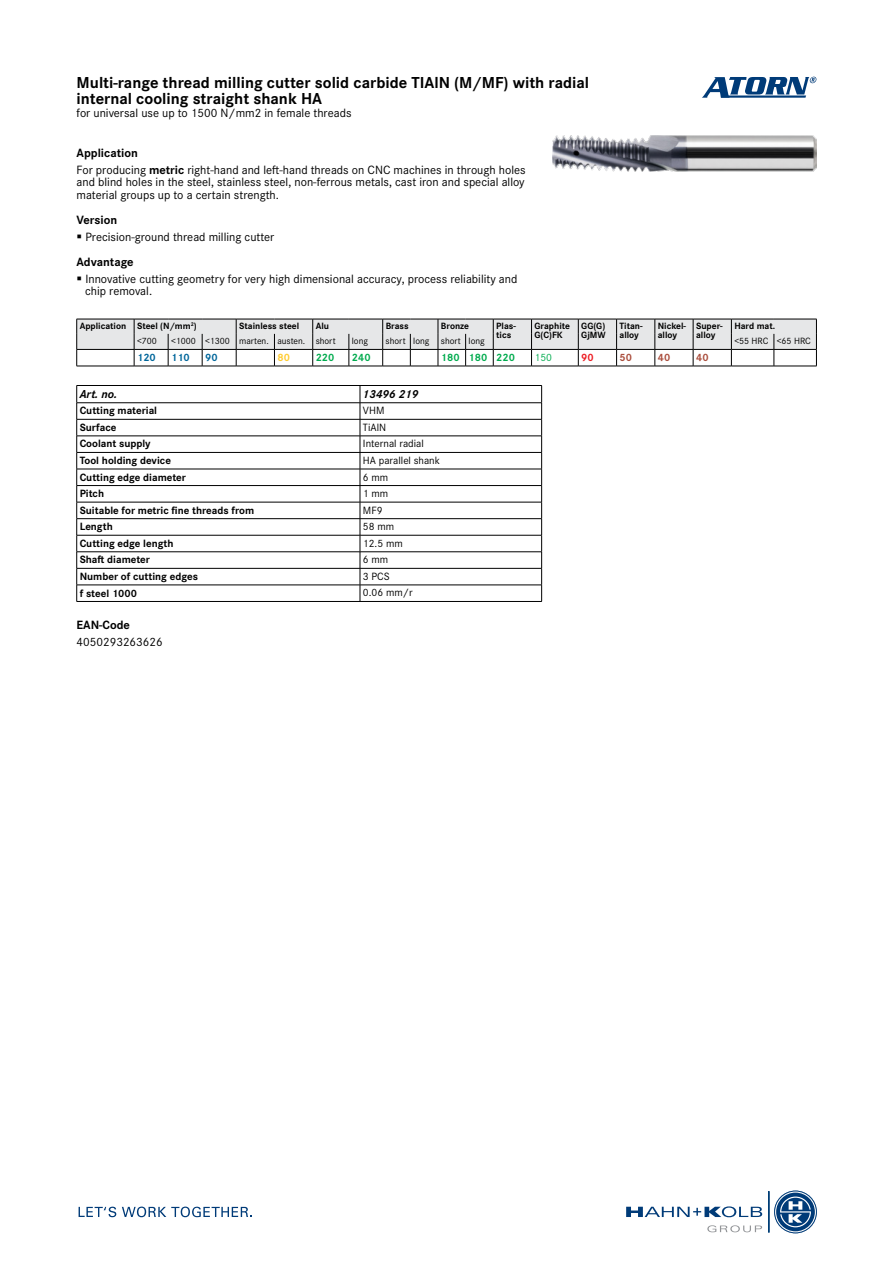
<style>
.page{position:relative;width:893px;height:1263px;background:#fff}
.page>*{position:absolute;margin:0;border:0;box-sizing:border-box;transform-origin:0 0}
.t1{font:700 16.5px/16.5px "Corporate S Pro";color:#000}
.t2{font:12.45px/12.5px "Corporate S Pro";color:#000}
.t3{font:12.45px "Corporate S";color:#000}
.t4{font:700 12.45px "Corporate S Pro";color:#000}
.t5{font:italic 700 12px "Corporate S Pro";color:#000}
.t6{font:700 10.95px "Corporate S Pro";color:#000}
.t7{font:10.95px "Corporate S Pro";color:#000}
.t8{font:700 10.95px "Corporate S Pro";color:#00ab4e}
.t9{font:700 10.95px "Corporate S Pro";color:#00669b}
.t10{font:700 10.95px "Corporate S Pro";color:#aa4e3d}
.t11{font:10.95px "Corporate S Pro";color:#00ab4e}
.t12{font:700 10.95px "Corporate S Pro";color:#ffcc31}
.t13{font:700 10.95px "Corporate S Pro";color:#ed1d24}
.t14{font:700 9.45px/9.4px "Corporate S Pro";color:#000}
.t15{font:9.45px "Corporate S Pro";color:#000}
.s1{font-weight:700}
</style>
<div class="page">
<img style="left:553px;top:136px;width:263px;height:35px">
<svg style="left:702px;top:77px;width:114px;height:21px"></svg>
<svg style="left:626px;top:1206px;width:136px;height:11px"></svg>
<hr style="left:768px;top:1191px;width:1px;height:41px;background:#003b78">
<svg style="left:775px;top:1191px;width:41px;height:42px"></svg>
<div style="left:774px;top:1191px;width:42px;height:42px;border:2px solid #fff;border-radius:50%"></div>
<div style="left:774px;top:1191px;width:42px;height:42px;border:1px solid #003b78;border-radius:50%"></div>
<svg style="left:707px;top:1225px;width:55px;height:7px"></svg>
<svg style="left:79px;top:1207px;width:37px;height:10px"></svg>
<svg style="left:122px;top:1206px;width:130px;height:11px"></svg>
<svg style="left:76px;top:319px;width:741px;height:48px"></svg>
<hr style="left:774px;top:366px;width:43px;height:1px;background:#000">
<hr style="left:77px;top:385px;width:283px;height:1px;background:#000">
<hr style="left:360px;top:385px;width:182px;height:1px;background:#000">
<hr style="left:77px;top:402px;width:283px;height:1px;background:#000">
<hr style="left:360px;top:402px;width:182px;height:1px;background:#000">
<hr style="left:77px;top:419px;width:283px;height:1px;background:#000">
<hr style="left:360px;top:419px;width:182px;height:1px;background:#000">
<hr style="left:77px;top:436px;width:283px;height:1px;background:#000">
<hr style="left:360px;top:436px;width:182px;height:1px;background:#000">
<hr style="left:77px;top:452px;width:283px;height:1px;background:#000">
<hr style="left:360px;top:452px;width:182px;height:1px;background:#000">
<hr style="left:77px;top:469px;width:283px;height:1px;background:#000">
<hr style="left:360px;top:469px;width:182px;height:1px;background:#000">
<hr style="left:77px;top:485px;width:283px;height:1px;background:#000">
<hr style="left:360px;top:485px;width:182px;height:1px;background:#000">
<hr style="left:77px;top:502px;width:283px;height:1px;background:#000">
<hr style="left:360px;top:502px;width:182px;height:1px;background:#000">
<hr style="left:77px;top:518px;width:283px;height:1px;background:#000">
<hr style="left:360px;top:518px;width:182px;height:1px;background:#000">
<hr style="left:77px;top:535px;width:283px;height:1px;background:#000">
<hr style="left:360px;top:535px;width:182px;height:1px;background:#000">
<hr style="left:77px;top:551px;width:283px;height:1px;background:#000">
<hr style="left:360px;top:551px;width:182px;height:1px;background:#000">
<hr style="left:77px;top:568px;width:283px;height:1px;background:#000">
<hr style="left:360px;top:568px;width:182px;height:1px;background:#000">
<hr style="left:77px;top:585px;width:283px;height:1px;background:#000">
<svg style="left:76px;top:386px;width:1px;height:215px"></svg>
<hr style="left:77px;top:601px;width:283px;height:1px;background:#000">
<hr style="left:360px;top:585px;width:182px;height:1px;background:#000">
<svg style="left:360px;top:386px;width:1px;height:215px"></svg>
<svg style="left:541px;top:386px;width:1px;height:215px"></svg>
<hr style="left:360px;top:601px;width:182px;height:1px;background:#000">
<h1 class="t1" style="left:77px;top:73px;width:514px">Multi-range thread milling cutter solid carbide TIAlN (M/MF) with radial internal cooling straight shank HA</h1>
<p class="t3" style="left:77px;top:103px;width:276px">for universal use up to 1500 N/mm2 in female threads</p>
<p class="t2" style="left:77px;top:143px;width:451px;line-height:16.8px"><span class="s1">Application<br></span>For producing <span class="s1">metric</span> right-hand and left-hand threads on CNC machines in through holes</p>
<p class="t2" style="left:77px;top:175px;width:450px">and blind holes in the steel, stainless steel, non-ferrous metals, cast iron and special alloy material groups up to a certain strength.</p>
<p class="t4" style="left:77px;top:210px;width:42px">Version</p>
<p class="t2" style="left:85px;top:230px;width:191px">Precision-ground thread milling cutter</p>
<p class="t4" style="left:77px;top:252px;width:59px">Advantage</p>
<p class="t2" style="left:85px;top:272px;width:434px">Innovative cutting geometry for very high dimensional accuracy, process reliability and chip removal.</p>
<p class="t14" style="left:80px;top:320px;width:119px">Application Steel (N/mm<sup>2</sup>)</p>
<p class="t14" style="left:239px;top:320px;width:62px">Stainless steel</p>
<p class="t14" style="left:316px;top:320px;width:15px">Alu</p>
<p class="t14" style="left:386px;top:320px;width:25px">Brass</p>
<p class="t14" style="left:441px;top:320px;width:30px">Bronze</p>
<p class="t14" style="left:496px;top:320px;width:21px">Plas&shy;tics</p>
<p class="t14" style="left:534px;top:320px;width:37px">Graphite<br>G(C)FK</p>
<p class="t14" style="left:581px;top:320px;width:26px">GG(G)<br>GjMW</p>
<p class="t14" style="left:619px;top:320px;width:25px">Titan&shy;alloy</p>
<p class="t14" style="left:658px;top:320px;width:30px">Nickel&shy;alloy</p>
<p class="t14" style="left:696px;top:320px;width:28px">Super&shy;alloy</p>
<p class="t14" style="left:734px;top:320px;width:42px">Hard mat.</p>
<p class="t15" style="left:137px;top:334px;width:21px">&lt;700</p>
<p class="t15" style="left:171px;top:334px;width:166px">&lt;1000 &lt;1300 marten. austen. short</p>
<p class="t15" style="left:352px;top:334px;width:18px">long</p>
<p class="t15" style="left:386px;top:334px;width:101px">short long short long</p>
<p class="t15" style="left:734px;top:334px;width:78px">&lt;55 HRC &lt;65 HRC</p>
<p class="t9" style="left:137px;top:349px;width:20px">120</p>
<p class="t9" style="left:171px;top:349px;width:20px">110</p>
<p class="t9" style="left:205px;top:349px;width:14px">90</p>
<p class="t12" style="left:277px;top:349px;width:14px">80</p>
<p class="t8" style="left:316px;top:349px;width:20px">220</p>
<p class="t8" style="left:352px;top:349px;width:20px">240</p>
<p class="t8" style="left:441px;top:349px;width:76px">180 180 220</p>
<p class="t11" style="left:534px;top:349px;width:19px">150</p>
<p class="t13" style="left:581px;top:349px;width:14px">90</p>
<p class="t10" style="left:620px;top:349px;width:14px">50</p>
<p class="t10" style="left:658px;top:349px;width:14px">40</p>
<p class="t10" style="left:696px;top:349px;width:14px">40</p>
<p class="t5" style="left:80px;top:384px;width:39px">Art. no.</p>
<p class="t5" style="left:363px;top:384px;width:57px">13496 219</p>
<p class="t6" style="left:80px;top:402px;width:79px">Cutting material</p>
<p class="t7" style="left:363px;top:403px;width:23px">VHM</p>
<p class="t6" style="left:80px;top:419px;width:38px">Surface</p>
<p class="t7" style="left:363px;top:419px;width:25px">TiAlN</p>
<p class="t6" style="left:80px;top:435px;width:73px">Coolant supply</p>
<p class="t7" style="left:363px;top:436px;width:62px">Internal radial</p>
<p class="t6" style="left:80px;top:452px;width:93px">Tool holding device</p>
<p class="t7" style="left:363px;top:452px;width:79px">HA parallel shank</p>
<p class="t6" style="left:80px;top:468px;width:108px">Cutting edge diameter</p>
<p class="t7" style="left:363px;top:469px;width:27px">6 mm</p>
<p class="t6" style="left:80px;top:485px;width:26px">Pitch</p>
<p class="t7" style="left:363px;top:485px;width:27px">1 mm</p>
<p class="t6" style="left:80px;top:501px;width:176px">Suitable for metric fine threads from</p>
<p class="t7" style="left:363px;top:502px;width:21px">MF9</p>
<p class="t6" style="left:80px;top:518px;width:35px">Length</p>
<p class="t7" style="left:363px;top:519px;width:33px">58 mm</p>
<p class="t6" style="left:80px;top:534px;width:95px">Cutting edge length</p>
<p class="t7" style="left:363px;top:535px;width:41px">12.5 mm</p>
<p class="t6" style="left:80px;top:551px;width:72px">Shaft diameter</p>
<p class="t7" style="left:363px;top:552px;width:27px">6 mm</p>
<p class="t6" style="left:80px;top:568px;width:120px">Number of cutting edges</p>
<p class="t7" style="left:363px;top:568px;width:28px">3 PCS</p>
<p class="t6" style="left:80px;top:584px;width:59px">f steel 1000</p>
<p class="t7" style="left:363px;top:585px;width:51px">0.06 mm/r</p>
<p class="t4" style="left:77px;top:615px;width:55px">EAN-Code</p>
<p class="t2" style="left:77px;top:635px;width:88px">4050293263626</p>
</div>
